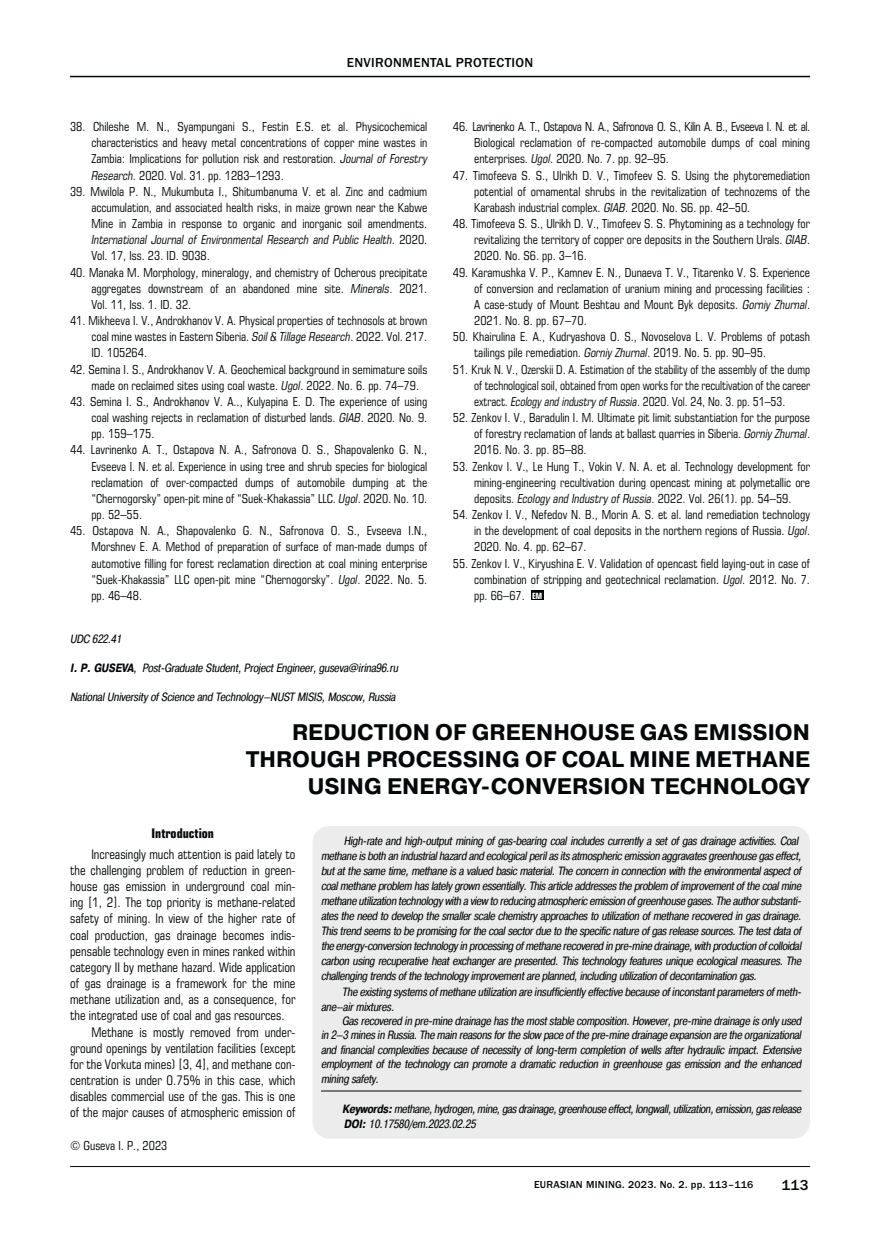
<style>
.page{position:relative;width:893px;height:1234px;background:#fff}
.page>*{position:absolute;margin:0;border:0;box-sizing:border-box;transform-origin:0 0}
.t1{font:700 22.5px/27px "Pragmatica C";color:#040809;text-align:right}
.t2{font:500 15px "Franklin Gothic";color:#040809}
.t3{font:500 13.5px "Franklin Gothic";letter-spacing:.025em;color:#040809}
.t4{font:12.75px "Europe Cond";color:#040809}
.t5{font:700 12.75px "Europe Cond";color:#040809}
.t6{font:12px/16.2px "Europe Cond";color:#040809;text-align:justify}
.t7{font:italic 12px/15px "Pragmatica Cond C";letter-spacing:-.005em;color:#040809}
.t8{font:500 10.5px "Franklin Gothic";letter-spacing:.025em;color:#040809}
.s1{font-style:italic}
.s2{font-weight:700;font-size:8.25px;color:#fff}
.s3{font-weight:700}
</style>
<div class="page">
<hr style="left:70px;top:76px;width:740px;height:1px;background:#040809">
<hr style="left:70px;top:1165px;width:740px;height:1px;background:#040809">
<div style="left:531px;top:590px;width:12px;height:10px;background:#040809"></div>
<div style="left:312px;top:825px;width:498px;height:313px;background:#edecec;border-radius:17px"></div>
<hr style="left:321px;top:1090px;width:480px;height:1px;background:#040809">
<p class="t3" style="left:347px;top:58px;width:188px">ENVIRONMENTAL PROTECTION</p>
<p class="t6" style="left:91px;top:119px;width:337px;text-indent:-21px">38. Chileshe M. N., Syampungani S., Festin E.S. et al. Physicochemical characteristics and heavy metal concentrations of copper mine wastes in Zambia: Implications for pollution risk and restoration. <span class="s1">Journal of Forestry Research</span>. 2020. Vol. 31. pp. 1283–1293.</p>
<p class="t6" style="left:91px;top:184px;width:337px;text-indent:-21px">39. Mwilola P. N., Mukumbuta I., Shitumbanuma V. et al. Zinc and cadmium accumulation, and associated health risks, in maize grown near the Kabwe Mine in Zambia in response to organic and inorganic soil amendments.<br><span class="s1">International Journal of Environmental Research and Public Health</span>. 2020.<br>Vol. 17, Iss. 23. ID. 9038.</p>
<p class="t6" style="left:91px;top:265px;width:337px;text-indent:-21px">40. Manaka M. Morphology, mineralogy, and chemistry of Ocherous precipitate aggregates downstream of an abandoned mine site. <span class="s1">Minerals.</span> 2021.<br>Vol. 11, Iss. 1. ID. 32.</p>
<p class="t6" style="left:91px;top:313px;width:337px;text-indent:-21px">41. Mikheeva I. V., Androkhanov V. A. Physical properties of technosols at brown coal mine wastes in Eastern Siberia. <span class="s1">Soil &amp; Tillage Research</span>. 2022. Vol. 217.<br>ID. 105264.</p>
<p class="t6" style="left:91px;top:362px;width:337px;text-indent:-21px">42. Semina I. S., Androkhanov V. A. Geochemical background in semimature soils made on reclaimed sites using coal waste. <span class="s1">Ugol</span>. 2022. No. 6. pp. 74–79.</p>
<p class="t6" style="left:91px;top:394px;width:337px;text-indent:-21px">43. Semina I. S., Androkhanov V. A.., Kulyapina E. D. The experience of using coal washing rejects in reclamation of disturbed lands. <span class="s1">GIAB</span>. 2020. No. 9. pp. 159–175.</p>
<p class="t6" style="left:91px;top:443px;width:337px;text-indent:-21px">44. Lavrinenko A. T., Ostapova N. A., Safronova O. S., Shapovalenko G. N., Evseeva I. N. et al. Experience in using tree and shrub species for biological reclamation of over-compacted dumps of automobile dumping at the “Chernogorsky” open-pit mine of “Suek-Khakassia” LLC. <span class="s1">Ugol</span>. 2020. No. 10. pp. 52–55.</p>
<p class="t6" style="left:91px;top:523px;width:337px;text-indent:-21px">45. Ostapova N. A., Shapovalenko G. N., Safronova O. S., Evseeva I.N., Morshnev E. A. Method of preparation of surface of man-made dumps of automotive filling for forest reclamation direction at coal mining enterprise “Suek-Khakassia” LLC open-pit mine “Chernogorsky”. <span class="s1">Ugol</span>. 2022. No. 5. pp. 46–48.</p>
<p class="t6" style="left:474px;top:119px;width:337px;text-indent:-21px">46. Lavrinenko A. T., Ostapova N. A., Safronova O. S., Kilin A. B., Evseeva I. N. et al.<br>Biological reclamation of re-compacted automobile dumps of coal mining enterprises. <span class="s1">Ugol</span>. 2020. No. 7. pp. 92–95.</p>
<p class="t6" style="left:474px;top:168px;width:337px;text-indent:-21px">47. Timofeeva S. S., Ulrikh D. V., Timofeev S. S. Using the phytoremediation potential of ornamental shrubs in the revitalization of technozems of the Karabash industrial complex. <span class="s1">GIAB</span>. 2020. No. S6. pp. 42–50.</p>
<p class="t6" style="left:474px;top:216px;width:337px;text-indent:-21px">48. Timofeeva S. S., Ulrikh D. V., Timofeev S. S. Phytomining as a technology for revitalizing the territory of copper ore deposits in the Southern Urals. <span class="s1">GIAB</span>.<br>2020. No. S6. pp. 3–16.</p>
<p class="t6" style="left:474px;top:265px;width:337px;text-indent:-21px">49. Karamushka V. P., Kamnev E. N., Dunaeva T. V., Titarenko V. S. Experience of conversion and reclamation of uranium mining and processing facilities :<br>A case-study of Mount Beshtau and Mount Byk deposits. <span class="s1">Gorniy Zhurnal</span>.<br>2021. No. 8. pp. 67–70.</p>
<p class="t6" style="left:474px;top:329px;width:337px;text-indent:-21px">50. Khairulina E. A., Kudryashova O. S., Novoselova L. V. Problems of potash tailings pile remediation. <span class="s1">Gorniy Zhurnal</span>. 2019. No. 5. pp. 90–95.</p>
<p class="t6" style="left:474px;top:362px;width:337px;text-indent:-21px">51. Kruk N. V., Ozerskii D. A. Estimation of the stability of the assembly of the dump of technological soil, obtained from open works for the recultivation of the career extract<span class="s1">. Ecology and industry of Russia</span>. 2020. Vol. 24, No. 3. pp. 51–53.</p>
<p class="t6" style="left:474px;top:410px;width:337px;text-indent:-21px">52. Zenkov I. V., Baradulin I. M. Ultimate pit limit substantiation for the purpose of forestry reclamation of lands at ballast quarries in Siberia. <span class="s1">Gorniy Zhurnal</span>.<br>2016. No. 3. pp. 85–88.</p>
<p class="t6" style="left:474px;top:459px;width:337px;text-indent:-21px">53. Zenkov I. V., Le Hung T., Vokin V. N. A. et al. Technology development for mining-engineering recultivation during opencast mining at polymetallic ore deposits. <span class="s1">Ecology and Industry of Russia</span>. 2022. Vol. 26(1). pp. 54–59.</p>
<p class="t6" style="left:474px;top:507px;width:337px;text-indent:-21px">54. Zenkov I. V., Nefedov N. B., Morin A. S. et al. land remediation technology in the development of coal deposits in the northern regions of Russia. <span class="s1">Ugol</span>.<br>2020. No. 4. pp. 62–67.</p>
<p class="t6" style="left:474px;top:556px;width:337px;text-indent:-21px">55. Zenkov I. V., Kiryushina E. V. Validation of opencast field laying-out in case of combination of stripping and geotechnical reclamation. <span class="s1">Ugol</span>. 2012. No. 7. pp. 66–67. <span class="s2">EM</span></p>
<p class="t7" style="left:70px;top:632px;width:55px">UDC 622.41</p>
<p class="t7" style="left:70px;top:661px;width:331px"><span class="s3">I. P. GUSEVA</span>, Post-Graduate Student, Project Engineer, guseva@irina96.ru</p>
<p class="t7" style="left:70px;top:690px;width:329px">National University of Science and Technology —NUST MISIS, Moscow, Russia</p>
<h1 class="t1" style="left:246px;top:719px;width:566px">REDUCTION OF GREENHOUSE GAS EMISSION<br>THROUGH PROCESSING OF COAL MINE METHANE<br>USING ENERGY-CONVERSION TECHNOLOGY</h1>
<p class="t5" style="left:151px;top:828px;width:64px">Introduction</p>
<p class="t4" style="left:91px;top:849px;width:206px">Increasingly much attention is paid lately to</p>
<p class="t4" style="left:70px;top:865px;width:227px">the challenging problem of reduction in green-</p>
<p class="t4" style="left:70px;top:881px;width:227px">house gas emission in underground coal min-</p>
<p class="t4" style="left:70px;top:897px;width:227px">ing [1, 2]. The top priority is methane-related</p>
<p class="t4" style="left:70px;top:913px;width:227px">safety of mining. In view of the higher rate of</p>
<p class="t4" style="left:70px;top:929px;width:227px">coal production, gas drainage becomes indis-</p>
<p class="t4" style="left:70px;top:945px;width:227px">pensable technology even in mines ranked within</p>
<p class="t4" style="left:70px;top:962px;width:227px">category II by methane hazard. Wide application</p>
<p class="t4" style="left:70px;top:978px;width:227px">of gas drainage is a framework for the mine</p>
<p class="t4" style="left:70px;top:994px;width:227px">methane utilization and, as a consequence, for</p>
<p class="t4" style="left:70px;top:1010px;width:216px">the integrated use of coal and gas resources.</p>
<p class="t4" style="left:91px;top:1026px;width:206px">Methane is mostly removed from under-</p>
<p class="t4" style="left:70px;top:1042px;width:227px">ground openings by ventilation facilities (except</p>
<p class="t4" style="left:70px;top:1059px;width:227px">for the Vorkuta mines) [3, 4], and methane con-</p>
<p class="t4" style="left:70px;top:1075px;width:227px">centration is under 0.75% in this case, which</p>
<p class="t4" style="left:70px;top:1091px;width:227px">disables commercial use of the gas. This is one</p>
<p class="t4" style="left:70px;top:1107px;width:227px">of the major causes of atmospheric emission of</p>
<p class="t6" style="left:70px;top:1137px;width:99px">© Guseva I. P., 2023</p>
<p class="t7" style="left:321px;top:834px;width:483px;text-indent:23px">High-rate and high-output mining of gas-bearing coal includes currently a set of gas drainage activities. Coal methane is both an industrialhazard and ecologicalperilas its atmospheric emission aggravates greenhouse gas effect, but at the same time, methane is a valued basic material. The concern in connection with the environmental aspect of coalmethane problem has lately grown essentially .This article addresses the problem of improvementof the coalmine methane utilization technology with a view to reducing atmospheric emission of greenhouse gases.The authorsubstanti&shy;ates the need to develop the smaller scale chemistry approaches to utilization of methane recovered in gas drainage.<br>This trend seems to be promising for the coal sector due to the specific nature of gas release sources. The test data of the energy -conversion technology in processing of methane recovered in pre-mine drainage,with production of colloidal carbon using recuperative heat exchanger are presented. This technology features unique ecological measures. The challenging trends of the technology improvementare planned,including utilization of decontamination gas.</p>
<p class="t7" style="left:321px;top:984px;width:483px;text-indent:21px">The existing systems of methane utilization are insufficiently effective because of inconstantparameters of meth&shy;ane–air mixtures.</p>
<p class="t7" style="left:321px;top:1014px;width:483px;line-height:14.4px;text-align:justify;text-indent:21px">Gas recovered in pre-mine drainage has the most stable composition. However, pre-mine drainage is only used in 2–3 mines in Russia.The main reasons forthe slow pace of the pre-mine drainage expansion are the organizational and financial complexities because of necessity of long-term completion of wells after hydraulic impact. Extensive employment of the technology can promote a dramatic reduction in greenhouse gas emission and the enhanced mining safety .</p>
<p class="t7" style="left:342px;top:1101px;width:462px"><span class="s3">Keywords:</span> methane,hydrogen,mine,gas drainage,greenhouse effect,longwall,utilization,emission,gas release<br><span class="s3">DOI:</span> 10.17580/em.2023.02.25</p>
<p class="t8" style="left:534px;top:1180px;width:221px">EURASIAN MINING. 2023. No. 2. pp. 113–116</p>
<p class="t2" style="left:781px;top:1179px;width:29px">113</p>
</div>
